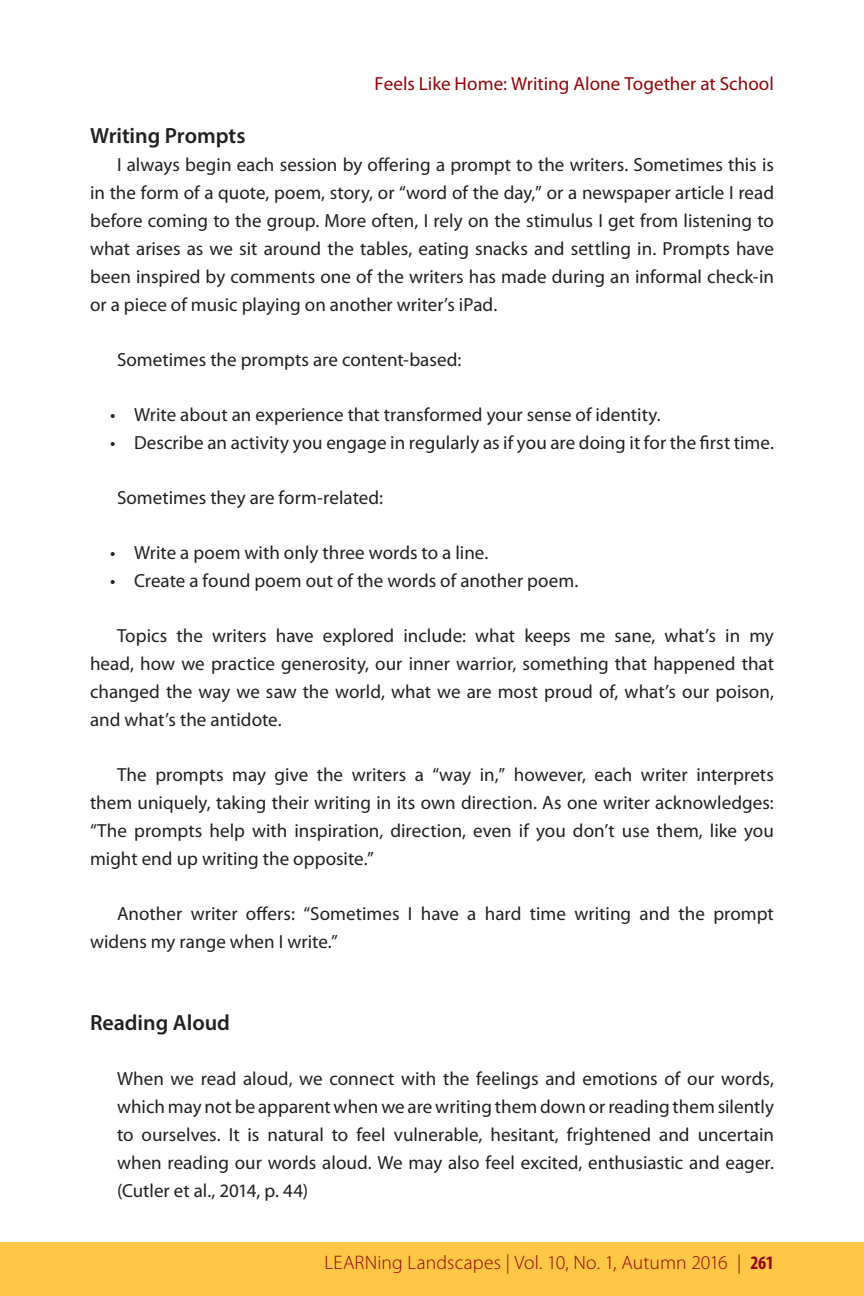
<style>
.page{position:relative;width:864px;height:1296px;background:#fff}
.page>*{position:absolute;margin:0;border:0;box-sizing:border-box;transform-origin:0 0}
.sous-sous-titre{font:600 22px "Myriad Pro";color:#231f20}
.t1{font:300 19.6px "Myriad Pro";letter-spacing:.005em;color:#920407}
.texte_AVEC_indent_ga{font:19px/28px "Myriad Pro";color:#231f20;text-align:justify}
.retrait{font:19px/28px "Myriad Pro";color:#231f20;text-align:justify}
.bullet{font:19px "Myriad Pro";letter-spacing:.005em;color:#231f20}
.bullet_avec_espace_b{font:19px "Myriad Pro";letter-spacing:.005em;color:#231f20}
.t2{font:19px "Myriad Pro";letter-spacing:.005em;color:#920407}
.s1{font-weight:700;font-stretch:condensed;font-size:19px}
</style>
<div class="page">
<div style="left:0;top:1242px;width:864px;height:54px;background:#ffc746"></div>
<p class="t2" style="left:375px;top:73px;width:401px">Feels Like Home: Writing Alone Together at School</p>
<p class="sous-sous-titre" style="left:90px;top:121px;width:157px">Writing Prompts</p>
<p class="texte_AVEC_indent_ga" style="left:90px;top:151px;width:686px;text-indent:27px">I always begin each session by offering a prompt to the writers. Sometimes this is in the form of a quote, poem, story, or “word of the day,” or a newspaper article I read before coming to the group. More often, I rely on the stimulus I get from listening to what arises as we sit around the tables, eating snacks and settling in. Prompts have been inspired by comments one of the writers has made during an informal check-in or a piece of music playing on another writer’s iPad.</p>
<p class="texte_AVEC_indent_ga" style="left:117px;top:346px;width:346px">Sometimes the prompts are content-based:</p>
<p class="bullet_avec_espace_b" style="left:110px;top:404px;width:552px">• Write about an experience that transformed your sense of identity.</p>
<p class="bullet" style="left:110px;top:432px;width:665px">• Describe an activity you engage in regularly as if you are doing it for the first time.</p>
<p class="texte_AVEC_indent_ga" style="left:117px;top:484px;width:268px">Sometimes they are form-related:</p>
<p class="bullet_avec_espace_b" style="left:110px;top:542px;width:380px">• Write a poem with only three words to a line.</p>
<p class="bullet" style="left:110px;top:570px;width:470px">• Create a found poem out of the words of another poem.</p>
<p class="texte_AVEC_indent_ga" style="left:90px;top:622px;width:686px;text-indent:27px">Topics the writers have explored include: what keeps me sane, what’s in my head, how we practice generosity, our inner warrior, something that happened that changed the way we saw the world, what we are most proud of, what’s our poison, and what’s the antidote.</p>
<p class="texte_AVEC_indent_ga" style="left:90px;top:761px;width:686px;text-indent:27px">The prompts may give the writers a “way in,” however, each writer interprets them uniquely, taking their writing in its own direction. As one writer acknowledges: “The prompts help with inspiration, direction, even if you don’t use them, like you might end up writing the opposite.”</p>
<p class="texte_AVEC_indent_ga" style="left:90px;top:900px;width:685px;text-indent:27px">Another writer offers: “Sometimes I have a hard time writing and the prompt widens my range when I write.”</p>
<p class="sous-sous-titre" style="left:90px;top:1008px;width:142px">Reading Aloud</p>
<p class="retrait" style="left:117px;top:1065px;width:659px">When we read aloud, we connect with the feelings and emotions of our words, which may not be apparent when we are writing them down or reading them silently to ourselves. It is natural to feel vulnerable, hesitant, frightened and uncertain when reading our words aloud. We may also feel excited, enthusiastic and eager. (Cutler et al., 2014, p. 44)</p>
<p class="t1" style="left:325px;top:1252px;width:451px">LEARNing Landscapes | Vol. 10, No. 1, Autumn 2016 | <span class="s1">261</span></p>
</div>
